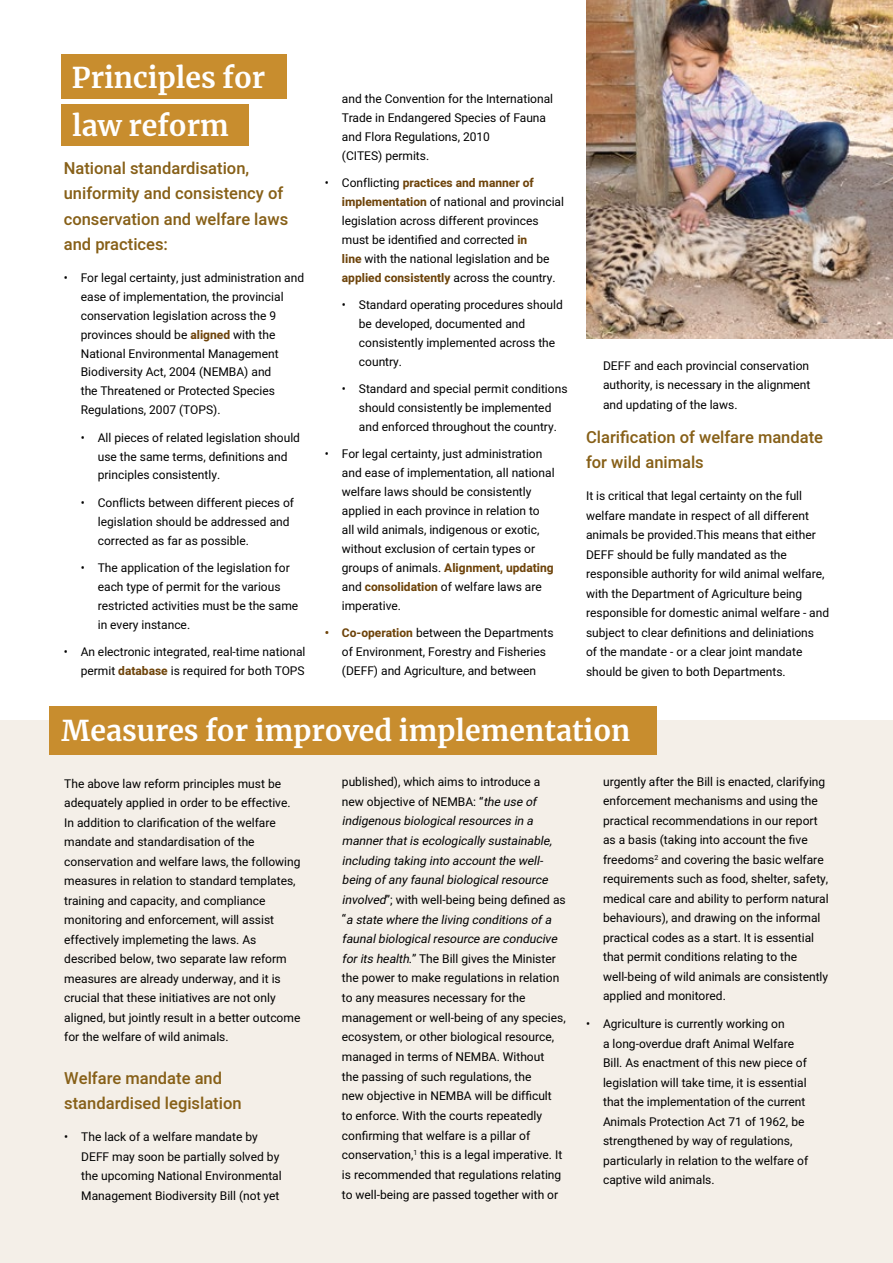
<style>
.page{position:relative;width:893px;height:1263px;background:#fff}
.page>*{position:absolute;margin:0;border:0;box-sizing:border-box;transform-origin:0 0}
.t1{font:700 28.35px "Merriweather";color:#fff}
.t2{font:500 16.5px/25.5px "Heebo";color:#876018}
.t3{font:12px/19.5px "Heebo";color:#000}
.s1{font-weight:700;color:#6e440b}
.s2{font-style:italic}
</style>
<div class="page">
<div style="left:0;top:720px;width:893px;height:543px;background:#f4efe8"></div>
<img style="left:586px;top:0;width:307px;height:338px">
<div style="left:49px;top:706px;width:608px;height:49px;background:#c88d2e"></div>
<div style="left:61px;top:55px;width:225px;height:44px;background:#c88d2e"></div>
<div style="left:61px;top:105px;width:188px;height:41px;background:#c88d2e"></div>
<h1 class="t1" style="left:72px;top:58px;width:195px">Principles for</h1>
<h1 class="t1" style="left:72px;top:106px;width:158px">law reform</h1>
<h2 class="t2" style="left:64px;top:155px;width:226px">National standardisation, uniformity and consistency of conservation and welfare laws and practices:</h2>
<p class="t3" style="left:81px;top:268px;width:225px;line-height:18.9px;text-indent:-17px">• For legal certainty, just administration and ease of implementation, the provincial conservation legislation across the 9 provinces should be <span class="s1">aligned</span> with the National Environmental Management Biodiversity Act, 2004 (NEMBA) and<br>the Threatened or Protected Species Regulations, 2007 (TOPS).</p>
<p class="t3" style="left:98px;top:428px;width:204px;line-height:18.9px;text-indent:-17px">• All pieces of related legislation should use the same terms, definitions and principles consistently.</p>
<p class="t3" style="left:98px;top:493px;width:198px;line-height:18.9px;text-indent:-17px">• Conflicts between different pieces of legislation should be addressed and corrected as far as possible.</p>
<p class="t3" style="left:98px;top:558px;width:202px;line-height:18.9px;text-indent:-17px">• The application of the legislation for each type of permit for the various restricted activities must be the same in every instance.</p>
<p class="t3" style="left:64px;top:642px;width:243px;line-height:18.9px;text-align:right">• An electronic integrated, real-time national permit <span class="s1">database</span> is required for both TOPS</p>
<p class="t3" style="left:342px;top:89px;width:213px;line-height:18.9px">and the Convention for the International<br>Trade in Endangered Species of Fauna and Flora Regulations, 2010<br>(CITES) permits.</p>
<p class="t3" style="left:342px;top:173px;width:224px;line-height:18.9px;text-indent:-17px">• Conflicting <span class="s1">practices and manner of implementation</span> of national and provincial legislation across different provinces must be identified and corrected <span class="s1">in<br>line</span> with the national legislation and be <span class="s1">applied consistently</span> across the country.</p>
<p class="t3" style="left:359px;top:295px;width:205px;line-height:18.9px;text-indent:-17px">• Standard operating procedures should be developed, documented and consistently implemented across the country.</p>
<p class="t3" style="left:342px;top:379px;width:227px;line-height:18.9px;text-align:center">• Standard and special permit conditions should consistently be implemented<br>and enforced throughout the country.</p>
<p class="t3" style="left:342px;top:445px;width:214px;line-height:18.9px;text-indent:-17px">• For legal certainty, just administration and ease of implementation, all national welfare laws should be consistently applied in each province in relation to all wild animals, indigenous or exotic, without exclusion of certain types or groups of animals. <span class="s1">Alignment, updating </span>and <span class="s1">consolidation</span> of welfare laws are imperative.</p>
<p class="t3" style="left:342px;top:623px;width:213px;text-indent:-17px"><span class="s1">• Co-operation</span> between the Departments of Environment, Forestry and Fisheries (DEFF) and Agriculture, and between</p>
<p class="t3" style="left:603px;top:356px;width:209px;text-align:justify">DEFF and each provincial conservation authority, is necessary in the alignment and updating of the laws.</p>
<h2 class="t2" style="left:586px;top:424px;width:239px">Clarification of welfare mandate for wild animals</h2>
<p class="t3" style="left:586px;top:486px;width:245px">It is critical that legal certainty on the full welfare mandate in respect of all different animals be provided.This means that either DEFF should be fully mandated as the responsible authority for wild animal welfare, with the Department of Agriculture being responsible for domestic animal welfare - and subject to clear definitions and deliniations<br>of the mandate - or a clear joint mandate should be given to both Departments.</p>
<h1 class="t1" style="left:62px;top:711px;width:570px">Measures for improved implementation</h1>
<p class="t3" style="left:64px;top:773px;width:238px">The above law reform principles must be adequately applied in order to be effective.<br>In addition to clarification of the welfare mandate and standardisation of the conservation and welfare laws, the following measures in relation to standard templates, training and capacity, and compliance monitoring and enforcement, will assist effectively implemeting the laws. As described below, two separate law reform measures are already underway, and it is crucial that these initiatives are not only aligned, but jointly result in a better outcome for the welfare of wild animals.</p>
<h2 class="t2" style="left:64px;top:1065px;width:179px">Welfare mandate and standardised legislation</h2>
<p class="t3" style="left:81px;top:1127px;width:202px;text-indent:-17px">• The lack of a welfare mandate by DEFF may soon be partially solved by the upcoming National Environmental Management Biodiversity Bill (not yet</p>
<p class="t3" style="left:342px;top:772px;width:225px">published), which aims to introduce a<br>new objective of NEMBA: “<span class="s2">the use of indigenous biologicalresources in a mannerthatis ecologically sustainable, including taking into accountthe well&shy;being ofany faunalbiologicalresource involved</span>”; with well-being being defined as “ <span class="s2">a state where the living conditions ofa faunalbiologicalresource are conducive forits health</span>.” The Bill gives the Minister the power to make regulations in relation to any measures necessary for the management or well-being of any species, ecosystem, or other biological resource, managed in terms of NEMBA. Without<br>the passing of such regulations, the<br>new objective in NEMBA will be difficult<br>to enforce. With the courts repeatedly confirming that welfare is a pillar of conservation,<sup>1</sup> this is a legal imperative. It is recommended that regulations relating to well-being are passed together with or</p>
<p class="t3" style="left:603px;top:772px;width:227px">urgently after the Bill is enacted, clarifying enforcement mechanisms and using the practical recommendations in our report as a basis (taking into account the five freedoms<sup>2</sup> and covering the basic welfare requirements such as food, shelter, safety, medical care and ability to perform natural behaviours), and drawing on the informal practical codes as a start. It is essential that permit conditions relating to the well-being of wild animals are consistently applied and monitored.</p>
<p class="t3" style="left:603px;top:1014px;width:207px;text-indent:-17px">• Agriculture is currently working on<br>a long-overdue draft Animal Welfare Bill. As enactment of this new piece of legislation will take time, it is essential that the implementation of the current Animals Protection Act 71 of 1962, be strengthened by way of regulations, particularly in relation to the welfare of captive wild animals.</p>
</div>
